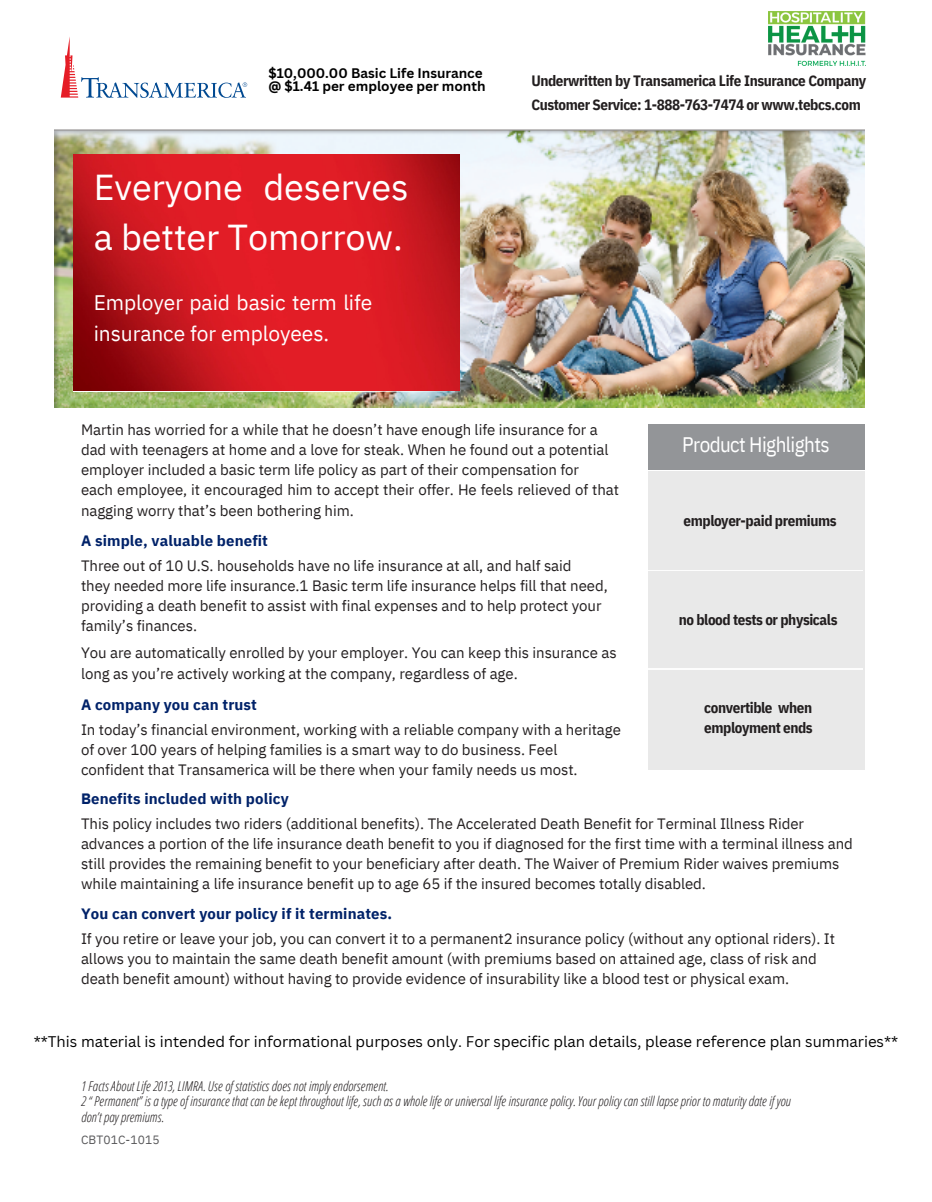
<style>
.page{position:relative;width:932px;height:1202px;background:#fff}
.page>*{position:absolute;margin:0;border:0;box-sizing:border-box;transform-origin:0 0}
.t1{font:36px/49.5px "IBM Plex Sans";letter-spacing:-.005em;color:#fff}
.t2{font:21px/30.3px "IBM Plex Sans";letter-spacing:-.005em;color:#fff}
.t3{font:21px "IBM Plex Sans Cond";letter-spacing:-.025em;color:#fff}
.t4{font:15px/20.2px "IBM Plex Sans";letter-spacing:-.005em;color:#231f20}
.t5{font:700 15px/20.2px "IBM Plex Sans Cond";letter-spacing:-.025em;color:#231f20}
.t6{font:700 15px "IBM Plex Sans";letter-spacing:.01em;color:#002269}
.t7{font:15px "Canva Sans";color:#000}
.t8{font:italic 300 13.5px/15.8px "Open Sans Condensed";letter-spacing:.005em;color:#231f20}
.t9{font:700 13.5px/13.5px "Canva Sans";color:#000}
.t10{font:12px "IBM Plex Sans";letter-spacing:.01em;color:#58585a}
</style>
<div class="page">
<div style="left:648px;top:471px;width:216px;height:299px;background:#e9e9e9"></div>
<img style="left:54px;top:129px;width:810px;height:278px">
<img style="left:73px;top:154px;width:386px;height:236px">
<svg style="left:61px;top:37px;width:186px;height:61px"></svg>
<div style="left:648px;top:424px;width:216px;height:46px;background:#939598"></div>
<hr style="left:648px;top:570px;width:215px;height:1px;background:#fdfdfd">
<hr style="left:648px;top:668px;width:215px;height:1px;background:#fdfdfd">
<img style="left:768px;top:11px;width:97px;height:54px">
<p class="t9" style="left:268px;top:66px;width:219px">$10,000.00 Basic Life Insurance @ $1.41 per employee per month</p>
<h1 class="t1" style="left:94px;top:162px;width:316px">Everyone deserves a better Tomorrow.</h1>
<h2 class="t2" style="left:94px;top:287px;width:280px">Employer paid basic term life insurance for employees.</h2>
<p class="t5" style="left:531px;top:68px;width:336px;line-height:23.7px">Underwritten by Transamerica Life Insurance Company<br>Customer Service: 1-888-763-7474 or www.tebcs.com</p>
<p class="t4" style="left:81px;top:419px;width:539px">Martin has worried for a while that he doesn’t have enough life insurance for a dad with teenagers at home and a love for steak. When he found out a potential employer included a basic term life policy as part of their compensation for<br>each employee, it encouraged him to accept their offer. He feels relieved of that nagging worry that’s been bothering him.</p>
<p class="t6" style="left:81px;top:531px;width:188px">A simple, valuable benefit</p>
<p class="t4" style="left:81px;top:555px;width:528px">Three out of 10 U.S. households have no life insurance at all, and half said<br>they needed more life insurance.1 Basic term life insurance helps fill that need, providing a death benefit to assist with final expenses and to help protect your family’s finances.</p>
<p class="t4" style="left:81px;top:642px;width:537px">You are automatically enrolled by your employer. You can keep this insurance as long as you’re actively working at the company, regardless of age.</p>
<p class="t6" style="left:81px;top:694px;width:177px">A company you can trust</p>
<p class="t4" style="left:81px;top:718px;width:541px">In today’s financial environment, working with a reliable company with a heritage of over 100 years of helping families is a smart way to do business. Feel confident that Transamerica will be there when your family needs us most.</p>
<p class="t6" style="left:81px;top:788px;width:209px">Benefits included with policy</p>
<h2 class="t3" style="left:682px;top:430px;width:149px">Product Highlights</h2>
<p class="t5" style="left:683px;top:510px;width:154px">employer-paid premiums</p>
<p class="t5" style="left:678px;top:609px;width:160px">no blood tests or physicals</p>
<p class="t5" style="left:704px;top:697px;width:110px">convertible when employment ends</p>
<p class="t4" style="left:81px;top:812px;width:773px">This policy includes two riders (additional benefits). The Accelerated Death Benefit for Terminal Illness Rider advances a portion of the life insurance death benefit to you if diagnosed for the first time with a terminal illness and still provides the remaining benefit to your beneficiary after death. The Waiver of Premium Rider waives premiums while maintaining a life insurance benefit up to age 65 if the insured becomes totally disabled.</p>
<p class="t6" style="left:81px;top:903px;width:312px">You can convert your policy if it terminates.</p>
<p class="t4" style="left:81px;top:927px;width:755px">If you retire or leave your job, you can convert it to a permanent2 insurance policy (without any optional riders). It allows you to maintain the same death benefit amount (with premiums based on attained age, class of risk and death benefit amount) without having to provide evidence of insurability like a blood test or physical exam.</p>
<p class="t7" style="left:34px;top:1031px;width:866px">**This material is intended for informational purposes only. For specific plan details, please reference plan summaries**</p>
<p class="t8" style="left:81px;top:1077px;width:711px">1 Facts About Life 2013, LIMRA. Use of statistics does not imply endorsement.<br>2 “ Permanent” is a type of insurance that can be kept throughout life, such as a whole life or universal life insurance policy. Your policy can still lapse prior to maturity date if you don’t pay premiums.</p>
<p class="t10" style="left:81px;top:1131px;width:80px">CBT01C-1015</p>
</div>
